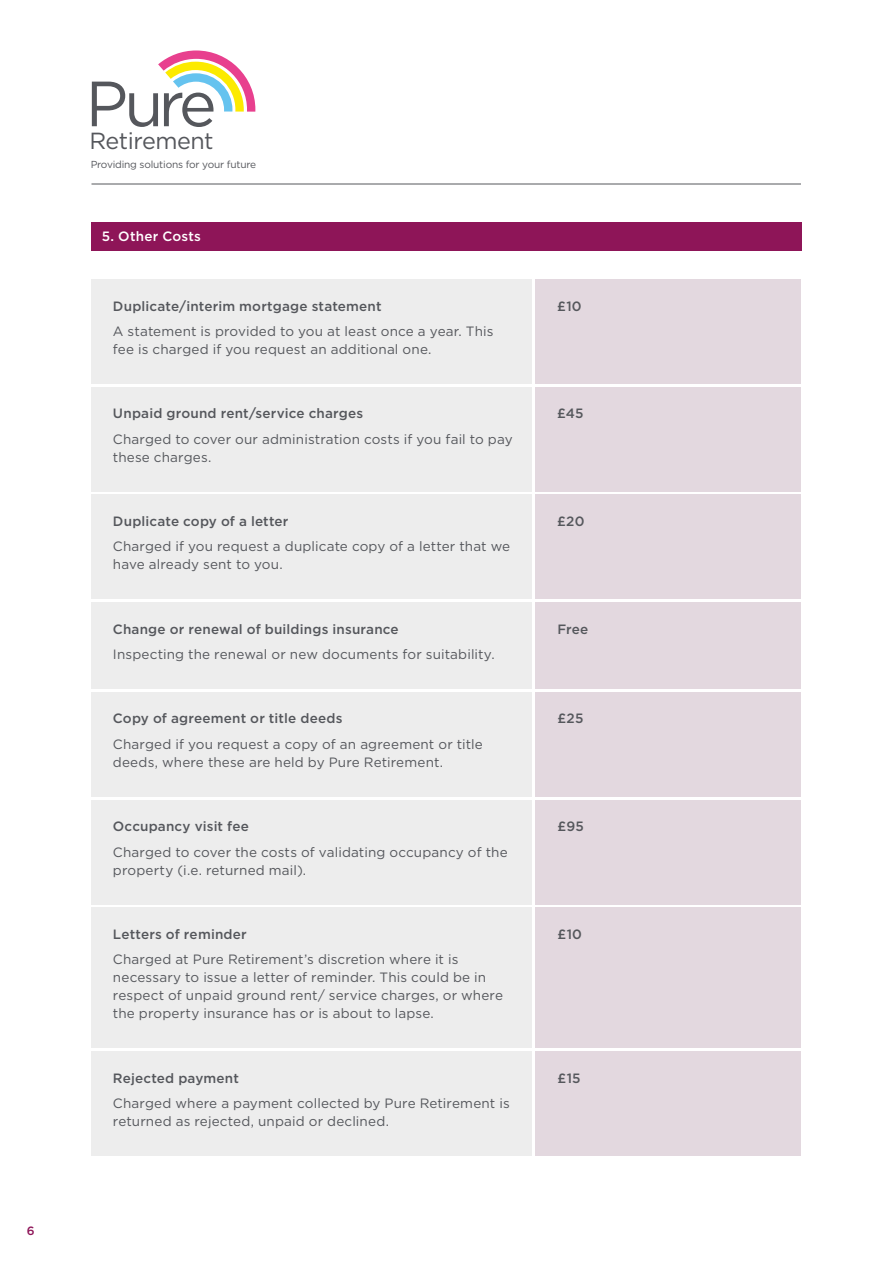
<style>
.page{position:relative;width:893px;height:1263px;background:#fff}
.page>*{position:absolute;margin:0;border:0;box-sizing:border-box;transform-origin:0 0}
.t1{font:23.25px "Gotham";letter-spacing:-.02em;color:#55575c}
.t2{font:13.5px/18px "Gotham";letter-spacing:.01em;color:#55575c}
.t3{font:500 13.5px "Gotham";letter-spacing:.01em;color:#55575c}
.t4{font:500 13.5px "Gotham";letter-spacing:.015em;color:#fff}
.t5{font:500 12px "Gotham";color:#8e1558}
.t6{font:10.2px "Gotham";letter-spacing:-.02em;color:#55575c}
</style>
<div class="page">
<div style="left:536px;top:387px;width:265px;height:104px;background:#e3d8df"></div>
<div style="left:91px;top:387px;width:441px;height:104px;background:#ededed"></div>
<div style="left:536px;top:494px;width:265px;height:105px;background:#e3d8df"></div>
<div style="left:91px;top:494px;width:441px;height:105px;background:#ededed"></div>
<div style="left:536px;top:692px;width:265px;height:104px;background:#e3d8df"></div>
<div style="left:91px;top:692px;width:441px;height:104px;background:#ededed"></div>
<div style="left:536px;top:800px;width:265px;height:104px;background:#e3d8df"></div>
<div style="left:91px;top:800px;width:441px;height:104px;background:#ededed"></div>
<div style="left:536px;top:1051px;width:265px;height:105px;background:#e3d8df"></div>
<div style="left:91px;top:1051px;width:441px;height:105px;background:#ededed"></div>
<div style="left:536px;top:907px;width:265px;height:141px;background:#e3d8df"></div>
<div style="left:91px;top:907px;width:441px;height:141px;background:#ededed"></div>
<div style="left:536px;top:602px;width:265px;height:87px;background:#e3d8df"></div>
<div style="left:91px;top:602px;width:441px;height:87px;background:#ededed"></div>
<div style="left:536px;top:279px;width:265px;height:105px;background:#e3d8df"></div>
<div style="left:91px;top:279px;width:441px;height:105px;background:#ededed"></div>
<hr style="left:91px;top:184px;width:710px;height:1px;background:#55575c">
<svg style="left:92px;top:50px;width:163px;height:77px"></svg>
<div style="left:91px;top:222px;width:711px;height:29px;background:#8e1558"></div>
<p class="t5" style="left:27px;top:1223px;width:9px">6</p>
<h1 class="t1" style="left:89px;top:126px;width:126px">Retirement</h1>
<p class="t6" style="left:91px;top:158px;width:167px">Providing solutions for your future</p>
<p class="t4" style="left:102px;top:227px;width:101px">5. Other Costs</p>
<p class="t3" style="left:113px;top:297px;width:270px">Duplicate/interim mortgage statement</p>
<p class="t2" style="left:113px;top:322px;width:382px">A statement is provided to you at least once a year. This fee is charged if you request an additional one.</p>
<p class="t3" style="left:113px;top:405px;width:252px">Unpaid ground rent/service charges</p>
<p class="t2" style="left:113px;top:430px;width:401px">Charged to cover our administration costs if you fail to pay these charges.</p>
<p class="t3" style="left:113px;top:512px;width:177px">Duplicate copy of a letter</p>
<p class="t2" style="left:113px;top:537px;width:399px">Charged if you request a duplicate copy of a letter that we have already sent to you.</p>
<p class="t3" style="left:113px;top:620px;width:287px">Change or renewal of buildings insurance</p>
<p class="t2" style="left:113px;top:645px;width:383px">Inspecting the renewal or new documents for suitability.</p>
<p class="t3" style="left:113px;top:710px;width:231px">Copy of agreement or title deeds</p>
<p class="t2" style="left:113px;top:735px;width:371px">Charged if you request a copy of an agreement or title deeds, where these are held by Pure Retirement.</p>
<p class="t3" style="left:113px;top:817px;width:138px">Occupancy visit fee</p>
<p class="t2" style="left:113px;top:843px;width:396px">Charged to cover the costs of validating occupancy of the property (i.e. returned mail).</p>
<p class="t3" style="left:113px;top:925px;width:135px">Letters of reminder</p>
<p class="t2" style="left:113px;top:950px;width:392px">Charged at Pure Retirement’s discretion where it is necessary to issue a letter of reminder. This could be in respect of unpaid ground rent/ service charges, or where the property insurance has or is about to lapse.</p>
<p class="t3" style="left:113px;top:1069px;width:128px">Rejected payment</p>
<p class="t2" style="left:113px;top:1094px;width:398px">Charged where a payment collected by Pure Retirement is returned as rejected, unpaid or declined.</p>
<p class="t3" style="left:557px;top:297px;width:26px">£10</p>
<p class="t3" style="left:557px;top:405px;width:28px">£45</p>
<p class="t3" style="left:557px;top:512px;width:29px">£20</p>
<p class="t3" style="left:558px;top:620px;width:32px">Free</p>
<p class="t3" style="left:558px;top:710px;width:27px">£25</p>
<p class="t3" style="left:558px;top:817px;width:28px">£95</p>
<p class="t3" style="left:558px;top:925px;width:26px">£10</p>
<p class="t3" style="left:558px;top:1069px;width:25px">£15</p>
</div>
